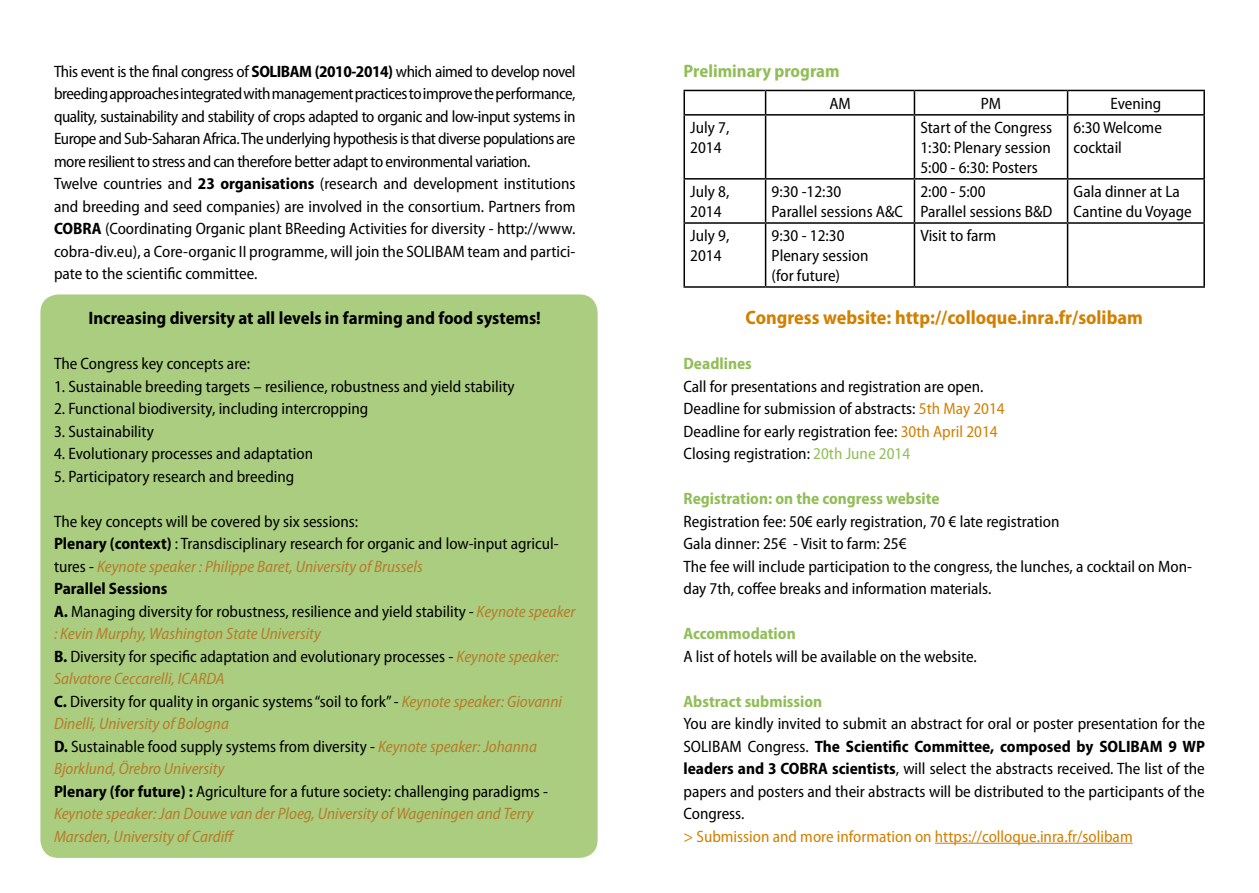
<style>
.page{position:relative;width:1259px;height:893px;background:#fff}
.page>*{position:absolute;margin:0;border:0;box-sizing:border-box;transform-origin:0 0}
.t1{font:700 semi-condensed 19.5px "Myriad Pro";color:#d18000}
.t2{font:700 semi-condensed 18px "Myriad Pro";color:#000}
.t3{font:700 semi-condensed 18px "Myriad Pro";color:#91be58}
.t4{font:semi-condensed 16.5px/22.5px "Myriad Pro";color:#000}
.t5{font:semi-condensed 16.5px/22.5px "Myriad Pro";letter-spacing:-.03em;color:#000}
.t6{font:700 semi-condensed 16.5px "Myriad Pro";color:#91be58}
.t7{font:semi-condensed 16.5px "Myriad Pro";color:#d18000}
.s1{font-weight:700}
.s2{font-style:italic;color:#b77c29}
.s3{font-style:italic}
.s4{color:#d18000}
.s5{color:#91be58}
</style>
<div class="page">
<div style="left:40px;top:294px;width:557px;height:564px;background:#abcd80;border-radius:18px"></div>
<hr style="left:935px;top:843px;width:197px;height:1px;background:#d18000">
<hr style="left:683px;top:90px;width:82px;height:1px;background:#000">
<hr style="left:683px;top:91px;width:2px;height:23px;background:#000">
<hr style="left:765px;top:90px;width:149px;height:1px;background:#000">
<svg style="left:765px;top:91px;width:1px;height:23px"></svg>
<hr style="left:914px;top:90px;width:153px;height:1px;background:#000">
<hr style="left:913px;top:91px;width:2px;height:23px;background:#000">
<hr style="left:1067px;top:90px;width:138px;height:1px;background:#000">
<hr style="left:1066px;top:91px;width:2px;height:23px;background:#000">
<hr style="left:1203px;top:91px;width:2px;height:23px;background:#000">
<hr style="left:683px;top:114px;width:82px;height:2px;background:#000">
<hr style="left:683px;top:116px;width:2px;height:62px;background:#000">
<hr style="left:765px;top:114px;width:149px;height:2px;background:#000">
<hr style="left:765px;top:116px;width:1px;height:62px;background:#000">
<hr style="left:914px;top:114px;width:153px;height:2px;background:#000">
<hr style="left:913px;top:116px;width:2px;height:62px;background:#000">
<hr style="left:1067px;top:114px;width:138px;height:2px;background:#000">
<hr style="left:1066px;top:116px;width:2px;height:62px;background:#000">
<hr style="left:1203px;top:116px;width:2px;height:62px;background:#000">
<hr style="left:683px;top:178px;width:82px;height:2px;background:#000">
<hr style="left:683px;top:180px;width:2px;height:42px;background:#000">
<hr style="left:765px;top:178px;width:149px;height:2px;background:#000">
<hr style="left:765px;top:180px;width:1px;height:42px;background:#000">
<hr style="left:914px;top:178px;width:153px;height:2px;background:#000">
<hr style="left:913px;top:180px;width:2px;height:42px;background:#000">
<hr style="left:1067px;top:178px;width:138px;height:2px;background:#000">
<hr style="left:1066px;top:180px;width:2px;height:42px;background:#000">
<hr style="left:1203px;top:180px;width:2px;height:42px;background:#000">
<hr style="left:683px;top:222px;width:82px;height:2px;background:#000">
<hr style="left:683px;top:224px;width:2px;height:62px;background:#000">
<hr style="left:765px;top:222px;width:149px;height:2px;background:#000">
<hr style="left:765px;top:224px;width:1px;height:62px;background:#000">
<hr style="left:914px;top:222px;width:153px;height:2px;background:#000">
<hr style="left:913px;top:224px;width:2px;height:62px;background:#000">
<hr style="left:1067px;top:222px;width:138px;height:2px;background:#000">
<hr style="left:1066px;top:224px;width:2px;height:62px;background:#000">
<hr style="left:1203px;top:224px;width:2px;height:62px;background:#000">
<hr style="left:683px;top:286px;width:82px;height:2px;background:#000">
<hr style="left:765px;top:286px;width:149px;height:2px;background:#000">
<hr style="left:914px;top:286px;width:153px;height:2px;background:#000">
<hr style="left:1067px;top:286px;width:138px;height:2px;background:#000">
<p class="t5" style="left:54px;top:60px;width:523px">This event is the final congress of <span class="s1">SOLIBAM (2010-2014)</span> which aimed to develop novel breeding approaches integrated with management practices to improve the performance, quality, sustainability and stability of crops adapted to organic and low-input systems in Europe and Sub-Saharan Africa. The underlying hypothesis is that diverse populations are more resilient to stress and can therefore better adapt to environmental variation.<br>Twelve countries and <span class="s1">23 organisations</span> (research and development institutions and breeding and seed companies) are involved in the consortium. Partners from <span class="s1">COBRA</span> (Coordinating Organic plant BReeding Activities for diversity - http://www. cobra-div.eu), a Core-organic II programme, will join the SOLIBAM team and partici&shy;pate to the scientific committee.</p>
<p class="t2" style="left:89px;top:308px;width:454px">Increasing diversity at all levels in farming and food systems!</p>
<p class="t4" style="left:54px;top:353px;width:198px">The Congress key concepts are:</p>
<p class="t4" style="left:54px;top:375px;width:462px">1. Sustainable breeding targets – resilience, robustness and yield stability</p>
<p class="t4" style="left:54px;top:398px;width:316px">2. Functional biodiversity, including intercropping</p>
<p class="t4" style="left:54px;top:420px;width:101px">3. Sustainability</p>
<p class="t4" style="left:54px;top:443px;width:261px">4. Evolutionary processes and adaptation</p>
<p class="t4" style="left:54px;top:465px;width:242px">5. Participatory research and breeding</p>
<p class="t4" style="left:54px;top:510px;width:523px">The key concepts will be covered by six sessions:<br><span class="s1">Plenary (context)</span> : Transdisciplinary research for organic and low-input agricul&shy;tures - <span class="s2">Keynote speaker : Philippe Baret, University of Brussels<br></span><span class="s1">Parallel Sessions<br>A.</span> Managing diversity for robustness, resilience and yield stability <span class="s3">-</span> <span class="s2">Keynote speaker : Kevin Murphy, Washington State University<br></span><span class="s1">B.</span> Diversity for specific adaptation and evolutionary processes - <span class="s2">Keynote speaker:<br>Salvatore Ceccarelli, ICARDA<br></span><span class="s1">C.</span> Diversity for quality in organic systems “soil to fork” - <span class="s2">Keynote speaker: Giovanni Dinelli, University of Bologna<br></span><span class="s1">D.</span> Sustainable food supply systems from diversity - <span class="s2">Keynote speaker: Johanna Bjorklund, Örebro University<br></span><span class="s1">Plenary (for future) :</span> Agriculture for a future society: challenging paradigms - <span class="s2">Keynote speaker: Jan Douwe van der Ploeg, University of Wageningen and Terry Marsden, University of Cardiff</span></p>
<p class="t3" style="left:683px;top:60px;width:158px">Preliminary program</p>
<p class="t4" style="left:829px;top:92px;width:23px">AM</p>
<p class="t4" style="left:981px;top:92px;width:22px">PM</p>
<p class="t4" style="left:1110px;top:92px;width:52px">Evening</p>
<p class="t4" style="left:690px;top:118px;width:41px;line-height:19.8px">July 7,<br>2014</p>
<p class="t4" style="left:920px;top:118px;width:133px;line-height:19.8px;text-align:justify">Start of the Congress 1:30: Plenary session 5:00 - 6:30: Posters</p>
<p class="t4" style="left:1073px;top:118px;width:90px;line-height:19.8px">6:30 Welcome cocktail</p>
<p class="t4" style="left:690px;top:182px;width:41px;line-height:19.8px">July 8,<br>2014</p>
<p class="t4" style="left:771px;top:182px;width:133px;line-height:19.8px">9:30 -12:30<br>Parallel sessions A&amp;C</p>
<p class="t4" style="left:920px;top:182px;width:133px;line-height:19.8px">2:00 - 5:00<br>Parallel sessions B&amp;D</p>
<p class="t4" style="left:1073px;top:182px;width:120px;line-height:19.8px">Gala dinner at La<br>Cantine du Voyage</p>
<p class="t4" style="left:690px;top:226px;width:41px;line-height:19.8px">July 9,<br>2014</p>
<p class="t4" style="left:771px;top:226px;width:98px;line-height:19.8px">9:30 - 12:30<br>Plenary session (for future)</p>
<p class="t4" style="left:920px;top:225px;width:77px">Visit to farm</p>
<p class="t1" style="left:745px;top:307px;width:399px">Congress website: http://colloque.inra.fr/solibam</p>
<p class="t6" style="left:683px;top:354px;width:70px">Deadlines</p>
<p class="t4" style="left:683px;top:375px;width:323px">Call for presentations and registration are open.<br>Deadline for submission of abstracts: <span class="s4">5th May 2014<br></span>Deadline for early registration fee: <span class="s4">30th April 2014<br></span>Closing registration: <span class="s5">20th June 2014</span></p>
<p class="t6" style="left:683px;top:489px;width:258px">Registration: on the congress website</p>
<p class="t4" style="left:683px;top:510px;width:510px">Registration fee: 50€ early registration, 70 € late registration<br>Gala dinner: 25€ - Visit to farm: 25€<br>The fee will include participation to the congress, the lunches, a cocktail on Mon&shy;day 7th, coffee breaks and information materials.</p>
<p class="t6" style="left:683px;top:624px;width:114px">Accommodation</p>
<p class="t4" style="left:683px;top:645px;width:295px">A list of hotels will be available on the website.</p>
<p class="t6" style="left:683px;top:692px;width:140px">Abstract submission</p>
<p class="t4" style="left:683px;top:713px;width:523px;text-align:justify">You are kindly invited to submit an abstract for oral or poster presentation for the SOLIBAM Congress. <span class="s1">The Scientific Committee, composed by SOLIBAM 9 WP leaders and 3 COBRA scientists</span>, will select the abstracts received. The list of the papers and posters and their abstracts will be distributed to the participants of the Congress.</p>
<p class="t7" style="left:683px;top:827px;width:451px">&gt; Submission and more information on https://colloque.inra.fr/solibam</p>
</div>
